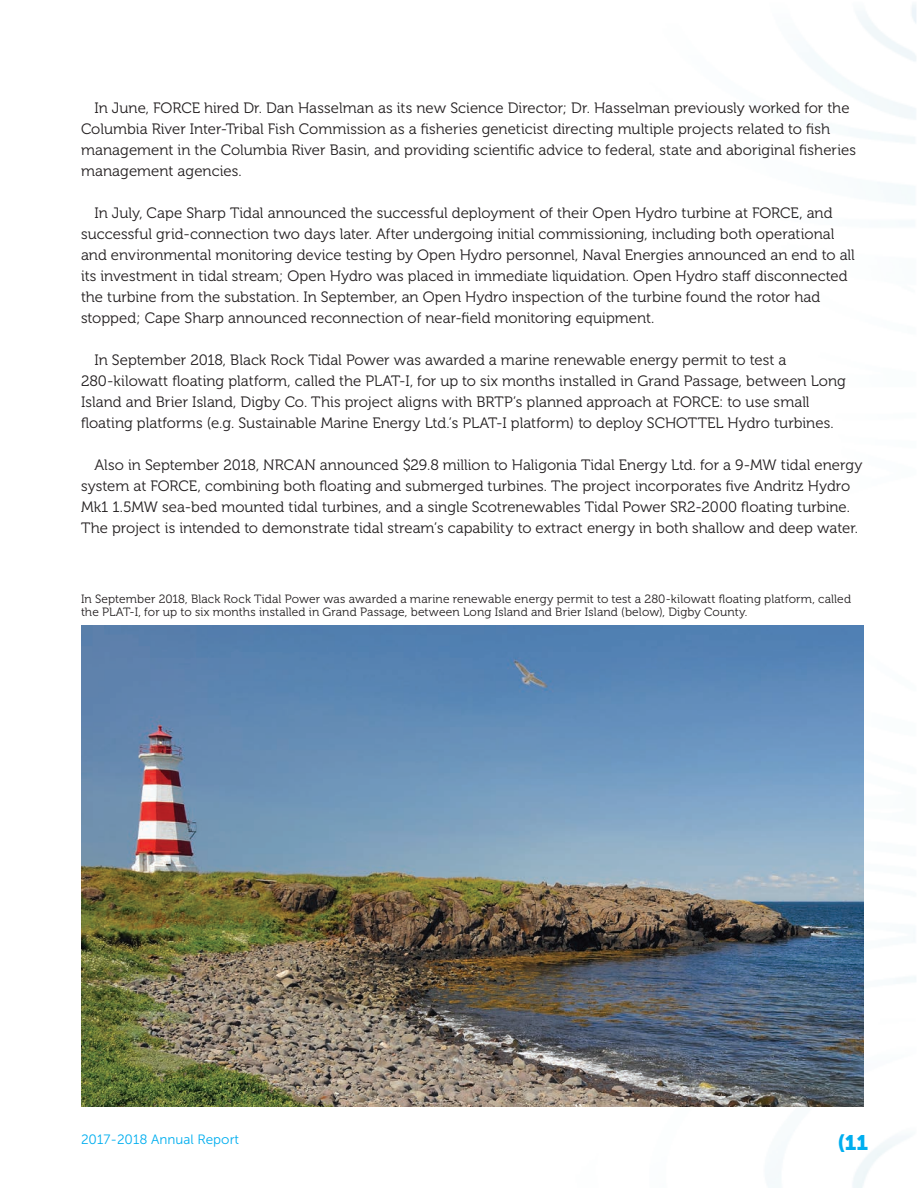
<style>
.page{position:relative;width:918px;height:1188px;background:#fff}
.page>*{position:absolute;margin:0;border:0;box-sizing:border-box;transform-origin:0 0}
.t1{font:21px "Museo Sans 900";color:#00aeef}
.t2{font:15px/21px "Museo 300";color:#231f20}
.t3{font:13.5px "Museo Sans 300";color:#00aeef}
.t4{font:12px/13.5px "Museo 300";letter-spacing:.01em;color:#231f20}
</style>
<div class="page">
<img style="left:81px;top:625px;width:783px;height:482px">
<p class="t2" style="left:81px;top:98px;width:777px;text-indent:14px">In June, FORCE hired Dr. Dan Hasselman as its new Science Director; Dr. Hasselman previously worked for the Columbia River Inter-Tribal Fish Commission as a fisheries geneticist directing multiple projects related to fish management in the Columbia River Basin, and providing scientific advice to federal, state and aboriginal fisheries management agencies.</p>
<p class="t2" style="left:81px;top:203px;width:775px;text-indent:14px">In July, Cape Sharp Tidal announced the successful deployment of their Open Hydro turbine at FORCE, and successful grid-connection two days later. After undergoing initial commissioning, including both operational and environmental monitoring device testing by Open Hydro personnel, Naval Energies announced an end to all its investment in tidal stream; Open Hydro was placed in immediate liquidation. Open Hydro staff disconnected the turbine from the substation. In September, an Open Hydro inspection of the turbine found the rotor had stopped; Cape Sharp announced reconnection of near-field monitoring equipment.</p>
<p class="t2" style="left:81px;top:350px;width:766px;text-indent:14px">In September 2018, Black Rock Tidal Power was awarded a marine renewable energy permit to test a 280-kilowatt floating platform, called the PLAT-I, for up to six months installed in Grand Passage, between Long Island and Brier Island, Digby Co. This project aligns with BRTP’s planned approach at FORCE: to use small floating platforms (e.g. Sustainable Marine Energy Ltd.’s PLAT-I platform) to deploy SCHOTTEL Hydro turbines.</p>
<p class="t2" style="left:81px;top:455px;width:783px;text-indent:14px">Also in September 2018, NRCAN announced $29.8 million to Haligonia Tidal Energy Ltd. for a 9-MW tidal energy system at FORCE, combining both floating and submerged turbines. The project incorporates five Andritz Hydro Mk1 1.5MW sea-bed mounted tidal turbines, and a single Scotrenewables Tidal Power SR2-2000 floating turbine.<br>The project is intended to demonstrate tidal stream’s capability to extract energy in both shallow and deep water.</p>
<p class="t4" style="left:81px;top:592px;width:772px">In September 2018, Black Rock Tidal Power was awarded a marine renewable energy permit to test a 280-kilowatt floating platform, called the PLAT-I, for up to six months installed in Grand Passage, between Long Island and Brier Island (below), Digby County.</p>
<p class="t3" style="left:81px;top:1132px;width:160px">2017-2018 Annual Report</p>
<h1 class="t1" style="left:838px;top:1130px;width:32px">(11</h1>
</div>
